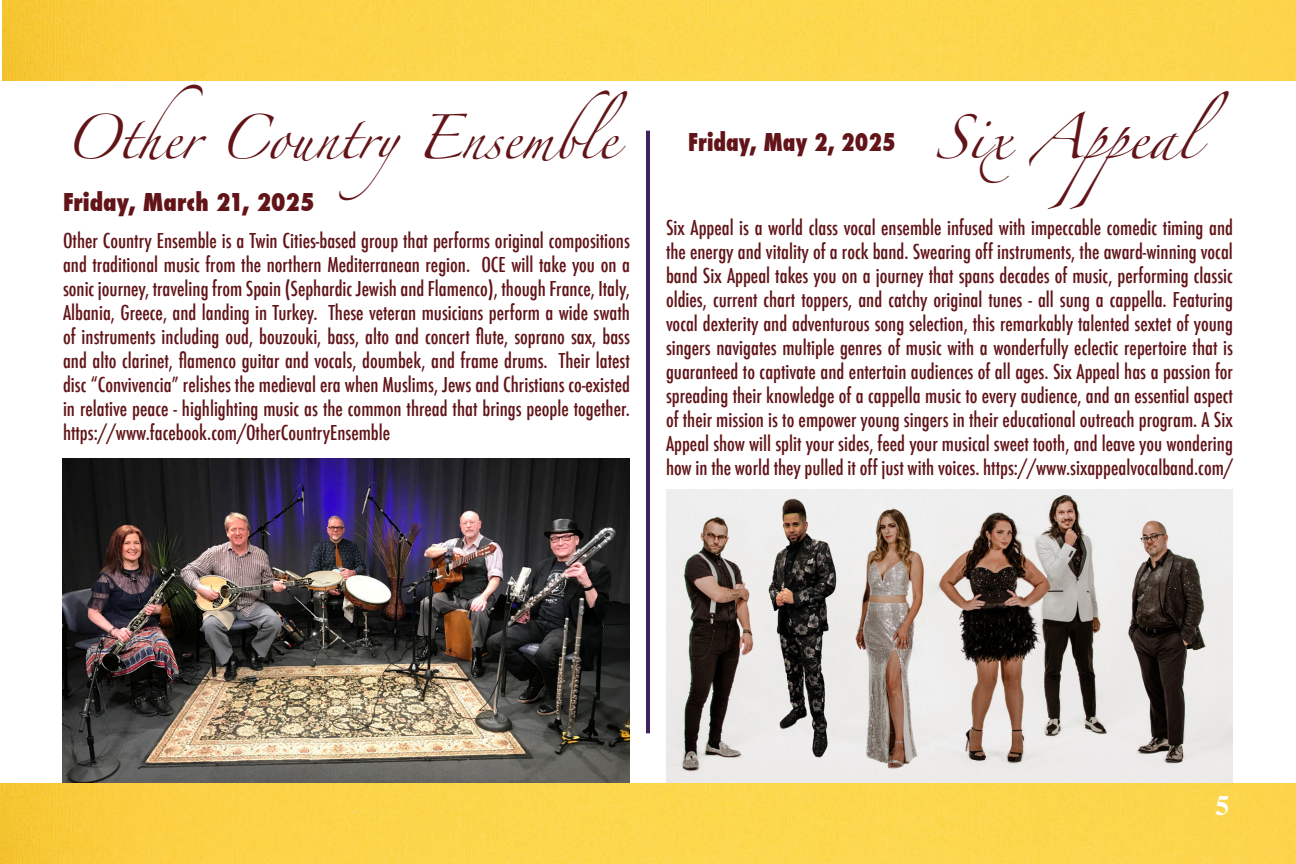
<style>
.page{position:relative;width:1296px;height:864px;background:#fff}
.page>*{position:absolute;margin:0;border:0;box-sizing:border-box;transform-origin:0 0}
.Name{font:40px "Zapfino";color:#621418;scale:.94 1}
.Name-2{font:40px "Zapfino";color:#621418}
.Table{font:700 28px "Times";color:#fff}
.Date{font:800 condensed 24px "Futura";color:#621418}
.Date-2{font:800 condensed 24px "Futura";color:#621418;scale:.94 1}
.Table-2{font:500 condensed 20px/24px "Futura";color:#621418;text-align:justify}
</style>
<div class="page">
<img style="left:0;top:783px;width:1296px;height:81px">
<hr style="left:646px;top:131px;width:4px;height:602px;background:#3e225e">
<img style="left:2px;top:0;width:1294px;height:81px">
<img style="left:62px;top:458px;width:568px;height:325px">
<img style="left:666px;top:490px;width:567px;height:293px">
<p class="Name" style="left:63px;top:120px;width:602px">Other CountryEnsemble</p>
<p class="Date" style="left:63px;top:185px;width:253px">Friday, March 21, 2025</p>
<p class="Table-2" style="left:63px;top:229px;width:569px">Other Country Ensemble is a Twin Cities-based group that performs original compositions and traditional music from the northern Mediterranean region. OCE will take you on a sonic journey, traveling from Spain (Sephardic Jewish and Flamenco), though France, Italy, Albania, Greece, and landing in Turkey. These veteran musicians perform a wide swath of instruments including oud, bouzouki, bass, alto and concert flute, soprano sax, bass and alto clarinet, flamenco guitar and vocals, doumbek, and frame drums. Their latest disc “Convivencia” relishes the medieval era when Muslims, Jews and Christians co-existed in relative peace - highlighting music as the common thread that brings people together. https://www.facebook.com/OtherCountryEnsemble</p>
<p class="Date-2" style="left:688px;top:125px;width:222px">Friday, May 2, 2025</p>
<p class="Name-2" style="left:935px;top:120px;width:296px">Six Appeal</p>
<p class="Table-2" style="left:666px;top:216px;width:569px">Six Appeal is a world class vocal ensemble infused with impeccable comedic timing and the energy and vitality of a rock band. Swearing off instruments, the award-winning vocal band Six Appeal takes you on a journey that spans decades of music, performing classic oldies, current chart toppers, and catchy original tunes - all sung a cappella. Featuring vocal dexterity and adventurous song selection, this remarkably talented sextet of young singers navigates multiple genres of music with a wonderfully eclectic repertoire that is guaranteed to captivate and entertain audiences of all ages. Six Appeal has a passion for spreading their knowledge of a cappella music to every audience, and an essential aspect of their mission is to empower young singers in their educational outreach program. A Six Appeal show will split your sides, feed your musical sweet tooth, and leave you wondering how in the world they pulled it off just with voices. https://www.sixappealvocalband.com/</p>
<p class="Table" style="left:1215px;top:789px;width:15px">5</p>
</div>
